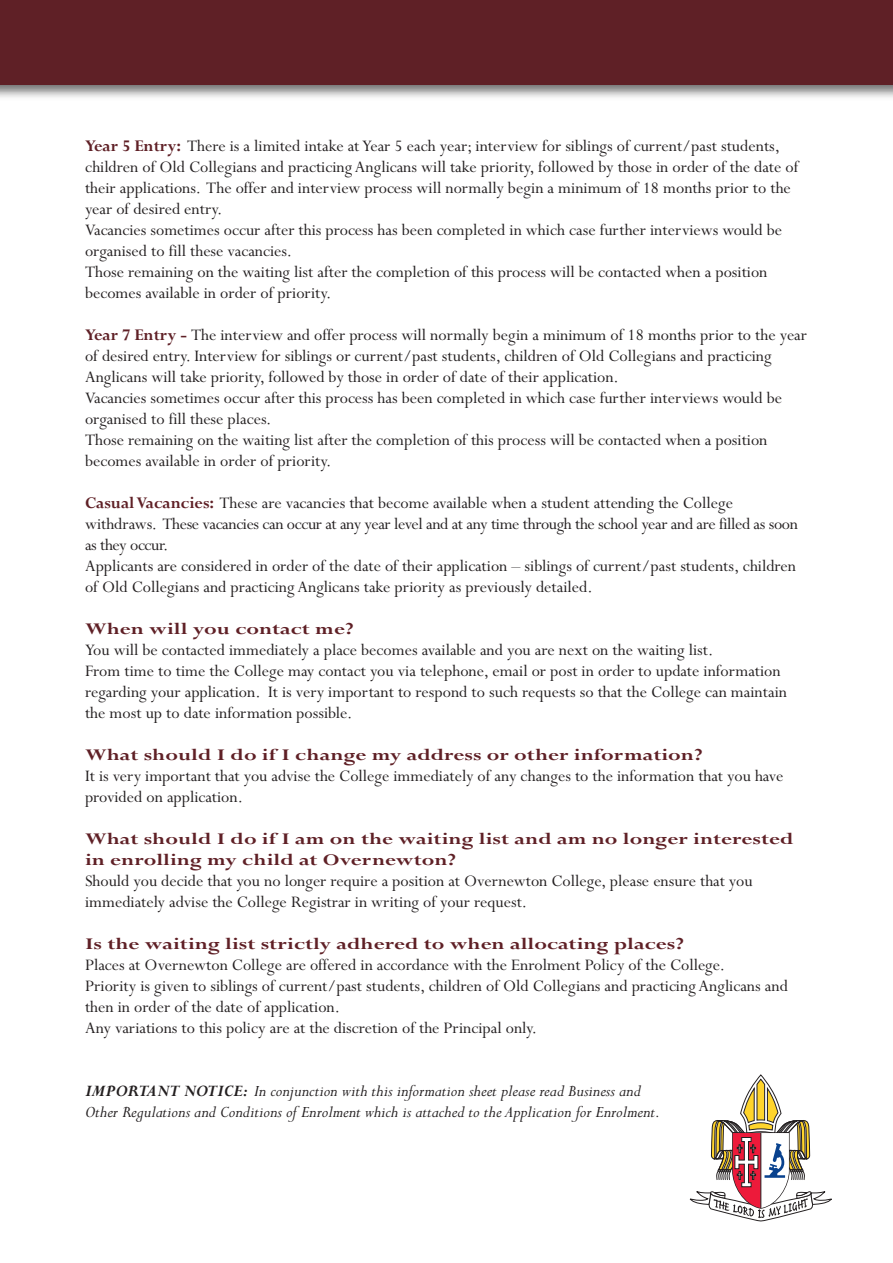
<style>
.page{position:relative;width:893px;height:1263px;background:#fff}
.page>*{position:absolute;margin:0;border:0;box-sizing:border-box;transform-origin:0 0}
.t1{font:18px/21px "Perpetua";color:#231f20}
.t2{font:700 18px/21px "Perpetua";color:#5f2026;scale:1.3 1}
.t3{font:italic 18px/21px "Perpetua";color:#231f20}
.s1{font-weight:700;color:#5f2026}
.s2{font-weight:700}
</style>
<div class="page">
<div style="left:0;top:0;width:893px;height:85px;background:#5f2026"></div>
<svg style="left:690px;top:1074px;width:142px;height:147px"></svg>
<p class="t1" style="left:85px;top:137px;width:715px"><span class="s1">Year 5 Entry:</span> There is a limited intake at Year 5 each year; interview for siblings of current/past students, children of Old Collegians and practicing Anglicans will take priority, followed by those in order of the date of their applications. The offer and interview process will normally begin a minimum of 18 months prior to the year of desired entry.<br>Vacancies sometimes occur after this process has been completed in which case further interviews would be organised to fill these vacancies.<br>Those remaining on the waiting list after the completion of this process will be contacted when a position becomes available in order of priority.</p>
<p class="t1" style="left:85px;top:326px;width:723px"><span class="s1">Year 7 Entry -</span> The interview and offer process will normally begin a minimum of 18 months prior to the year of desired entry. Interview for siblings or current/past students, children of Old Collegians and practicing Anglicans will take priority, followed by those in order of date of their application.<br>Vacancies sometimes occur after this process has been completed in which case further interviews would be organised to fill these places.<br>Those remaining on the waiting list after the completion of this process will be contacted when a position becomes available in order of priority.</p>
<p class="t1" style="left:85px;top:494px;width:714px"><span class="s1">CasualVacancies:</span> These are vacancies that become available when a student attending the College withdraws. These vacancies can occur at any year level and at any time through the school year and are filled as soon as they occur.<br>Applicants are considered in order of the date of their application – siblings of current/past students, children of Old Collegians and practicing Anglicans take priority as previously detailed.</p>
<p class="t2" style="left:85px;top:621px;width:208px">When will you contact me?</p>
<p class="t1" style="left:85px;top:641px;width:703px">You will be contacted immediately a place becomes available and you are next on the waiting list.<br>From time to time the College may contact you via telephone, email or post in order to update information regarding your application. It is very important to respond to such requests so that the College can maintain the most up to date information possible.</p>
<p class="t2" style="left:85px;top:747px;width:477px">What should I do if I change my address or other information?</p>
<p class="t1" style="left:85px;top:767px;width:700px">It is very important that you advise the College immediately of any changes to the information that you have provided on application.</p>
<p class="t2" style="left:85px;top:831px;width:546px">What should I do if I am on the waiting list and am no longer interested in enrolling my child at Overnewton?</p>
<p class="t1" style="left:85px;top:872px;width:669px">Should you decide that you no longer require a position at Overnewton College, please ensure that you immediately advise the College Registrar in writing of your request.</p>
<p class="t2" style="left:85px;top:936px;width:462px">Is the waiting list strictly adhered to when allocating places?</p>
<p class="t1" style="left:85px;top:956px;width:704px">Places at Overnewton College are offered in accordance with the Enrolment Policy of the College.<br>Priority is given to siblings of current/past students, children of Old Collegians and practicing Anglicans and then in order of the date of application.<br>Any variations to this policy are at the discretion of the Principal only.</p>
<p class="t3" style="left:85px;top:1080px;width:576px"><span class="s2">IMPORTANT NOTICE:</span> In conjunction with this information sheet please read Business and<br>Other Regulations and Conditions of Enrolment which is attached to the Application for Enrolment.</p>
</div>
